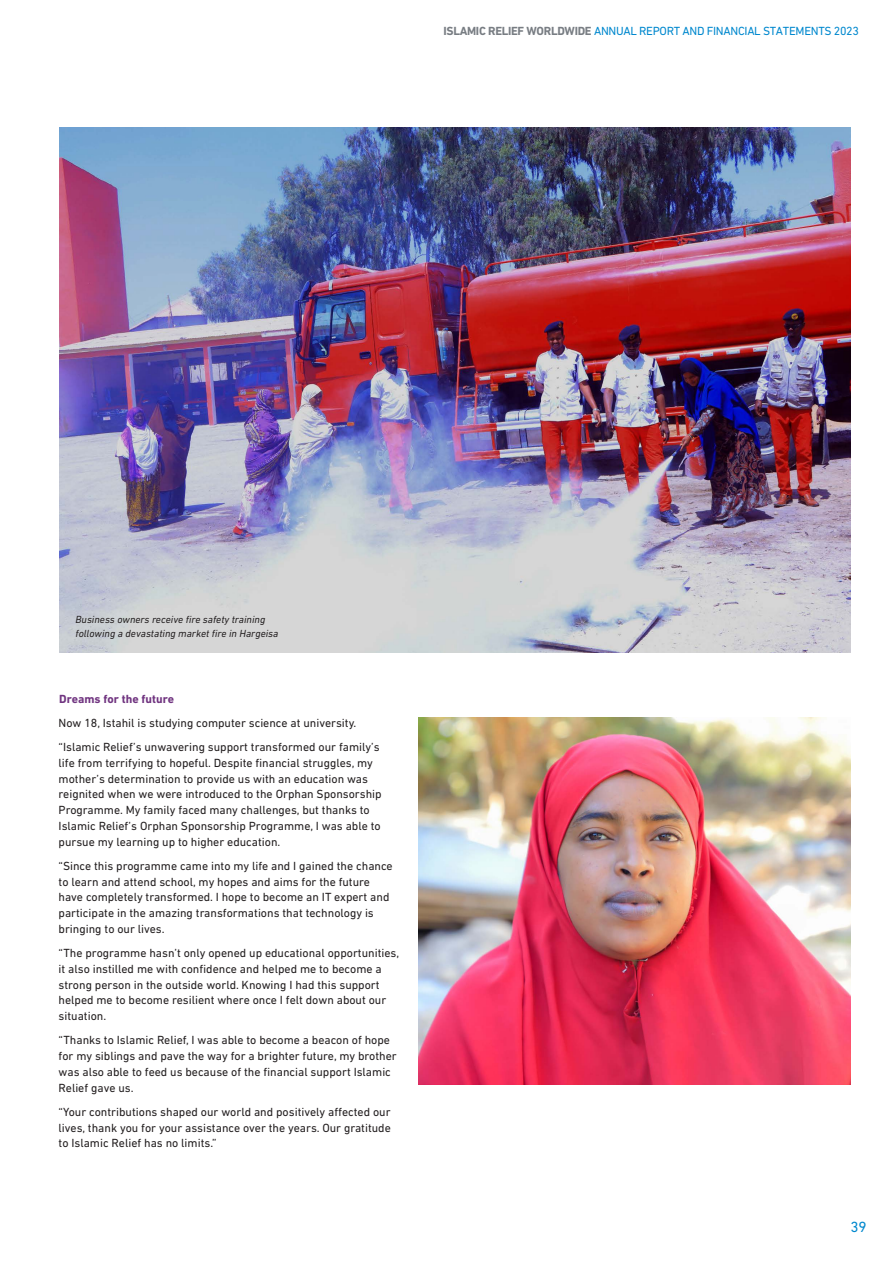
<style>
.page{position:relative;width:893px;height:1263px;background:#fff}
.page>*{position:absolute;margin:0;border:0;box-sizing:border-box;transform-origin:0 0}
.t1{font:15px "DIN Next LT Pro";color:#0088ce}
.t2{font:12px/15.8px "DIN Next LT Pro";color:#231f20}
.heading_1{font:12px "DIN Next LT Pro";letter-spacing:-.025em;color:#0088ce}
.t3{font:700 12px "DIN Next LT Pro";color:#703480}
.t4{font:italic 10.5px/13.5px "DIN Next LT Pro";color:#231f20}
.s1{font-weight:700;color:#787d83}
</style>
<div class="page">
<img style="left:60px;top:128px;width:790px;height:524px">
<img style="left:419px;top:717px;width:431px;height:368px">
<p class="heading_1" style="left:444px;top:24px;width:417px"><span class="s1">ISLAMIC RELIEF WORLDWIDE</span> ANNUAL REPORT AND FINANCIAL STATEMENTS 2023</p>
<p class="t4" style="left:75px;top:613px;width:204px">Business owners receive fire safety training following a devastating market fire in Hargeisa</p>
<p class="t3" style="left:59px;top:691px;width:116px">Dreams for the future</p>
<p class="t2" style="left:59px;top:715px;width:299px">Now 18, Istahil is studying computer science at university.</p>
<p class="t2" style="left:59px;top:739px;width:325px">“Islamic Relief’s unwavering support transformed our family’s life from terrifying to hopeful. Despite financial struggles, my mother’s determination to provide us with an education was reignited when we were introduced to the Orphan Sponsorship Programme. My family faced many challenges, but thanks to Islamic Relief’s Orphan Sponsorship Programme, I was able to pursue my learning up to higher education.</p>
<p class="t2" style="left:59px;top:858px;width:336px">“Since this programme came into my life and I gained the chance to learn and attend school, my hopes and aims for the future have completely transformed. I hope to become an IT expert and participate in the amazing transformations that technology is bringing to our lives.</p>
<p class="t2" style="left:59px;top:945px;width:342px">“The programme hasn’t only opened up educational opportunities, it also instilled me with confidence and helped me to become a strong person in the outside world. Knowing I had this support helped me to become resilient where once I felt down about our situation.</p>
<p class="t2" style="left:59px;top:1032px;width:340px">“Thanks to Islamic Relief, I was able to become a beacon of hope for my siblings and pave the way for a brighter future, my brother was also able to feed us because of the financial support Islamic Relief gave us.</p>
<p class="t2" style="left:59px;top:1104px;width:334px;text-align:justify">“Your contributions shaped our world and positively affected our lives, thank you for your assistance over the years. Our gratitude to Islamic Relief has no limits.”</p>
<p class="t1" style="left:850px;top:1218px;width:18px">39</p>
</div>
